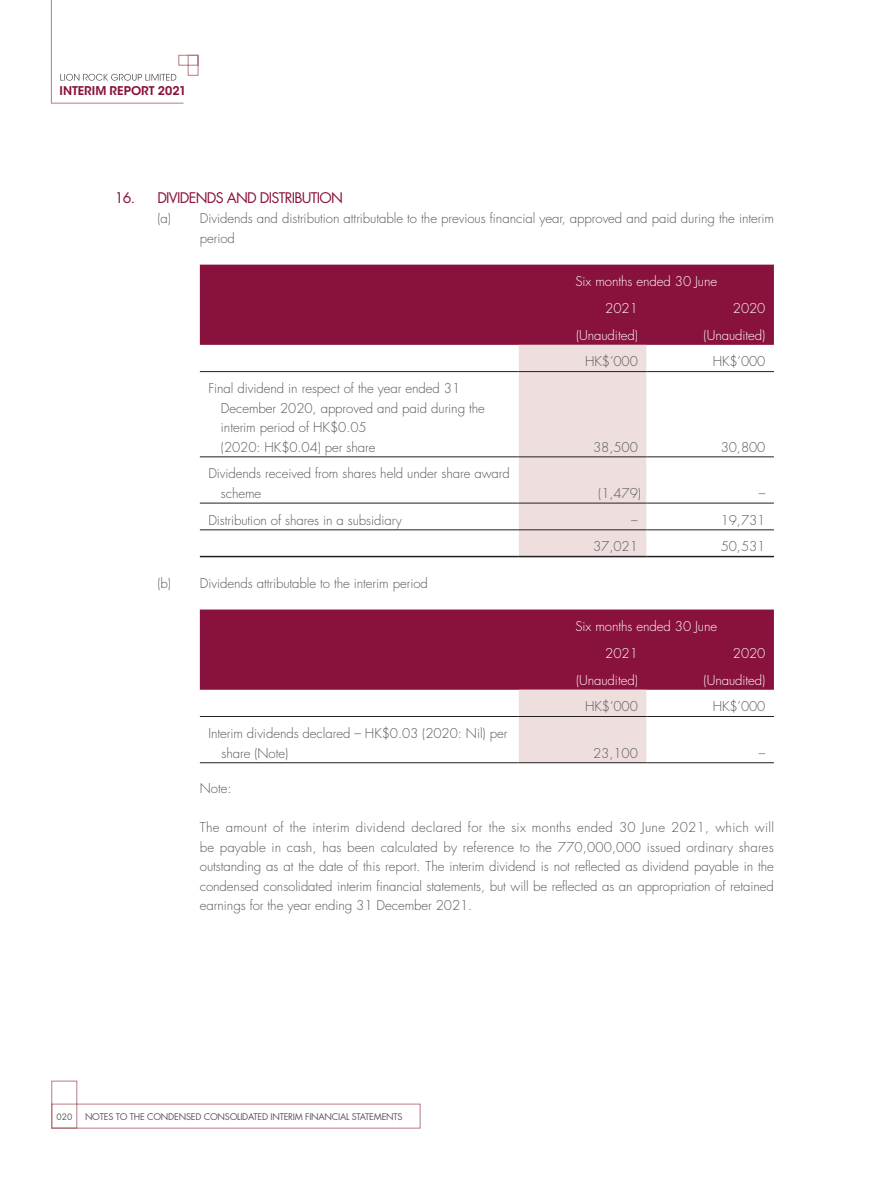
<style>
.page{position:relative;width:893px;height:1191px;background:#fff}
.page>*{position:absolute;margin:0;border:0;box-sizing:border-box;transform-origin:0 0}
.t1{font:14.25px "Futura Std";letter-spacing:-.05em;color:#89113d}
.t2{font:300 13.2px/19.5px "Futura Std";letter-spacing:-.005em;color:#57585a}
.t3{font:300 13.2px/26.7px "Futura Std";letter-spacing:-.005em;color:#fff}
.t4{font:600 12px "ITC Avant Garde Std";letter-spacing:.005em;color:#89113d}
.t5{font:9px "Futura Std";letter-spacing:-.025em;color:#57585a}
.t6{font:8.55px "Futura Std";color:#57585a}
</style>
<div class="page">
<svg style="left:51px;top:1080px;width:370px;height:48px"></svg>
<svg style="left:51px;top:0;width:148px;height:104px"></svg>
<div style="left:200px;top:265px;width:574px;height:80px;background:#89113d"></div>
<div style="left:519px;top:345px;width:127px;height:211px;background:#eedede"></div>
<hr style="left:200px;top:529px;width:319px;height:1px;background:#231f20">
<hr style="left:519px;top:529px;width:127px;height:1px;background:#231f20">
<hr style="left:646px;top:529px;width:128px;height:1px;background:#231f20">
<hr style="left:200px;top:556px;width:319px;height:1px;background:#231f20">
<hr style="left:519px;top:556px;width:127px;height:1px;background:#231f20">
<hr style="left:646px;top:556px;width:128px;height:1px;background:#231f20">
<hr style="left:200px;top:371px;width:319px;height:1px;background:#231f20">
<hr style="left:200px;top:456px;width:319px;height:1px;background:#231f20">
<hr style="left:200px;top:503px;width:319px;height:1px;background:#231f20">
<hr style="left:519px;top:371px;width:127px;height:1px;background:#231f20">
<hr style="left:519px;top:456px;width:127px;height:1px;background:#231f20">
<hr style="left:519px;top:503px;width:127px;height:1px;background:#231f20">
<hr style="left:646px;top:371px;width:128px;height:1px;background:#231f20">
<hr style="left:646px;top:456px;width:128px;height:1px;background:#231f20">
<hr style="left:646px;top:503px;width:128px;height:1px;background:#231f20">
<div style="left:200px;top:609px;width:574px;height:81px;background:#89113d"></div>
<div style="left:519px;top:690px;width:127px;height:72px;background:#eedede"></div>
<hr style="left:200px;top:716px;width:319px;height:1px;background:#231f20">
<hr style="left:200px;top:762px;width:319px;height:1px;background:#231f20">
<hr style="left:519px;top:716px;width:127px;height:1px;background:#231f20">
<hr style="left:519px;top:762px;width:127px;height:1px;background:#231f20">
<hr style="left:646px;top:716px;width:128px;height:1px;background:#231f20">
<hr style="left:646px;top:762px;width:128px;height:1px;background:#231f20">
<p class="t4" style="left:60px;top:83px;width:128px">INTERIM REPORT 2021</p>
<p class="t1" style="left:115px;top:189px;width:230px">16. DIVIDENDS AND DISTRIBUTION</p>
<p class="t2" style="left:200px;top:209px;width:576px;text-indent:-43px">(a) Dividends and distribution attributable to the previous financial year, approved and paid during the interim period</p>
<p class="t3" style="left:605px;top:268px;width:113px;text-indent:-30px">Six months ended 30 June<br>2021</p>
<p class="t3" style="left:733px;top:295px;width:34px">2020</p>
<p class="t2" style="left:221px;top:379px;width:266px;text-indent:-13px">Final dividend in respect of the year ended 31<br>December 2020, approved and paid during the interim period of HK$0.05<br>(2020: HK$0.04) per share</p>
<p class="t2" style="left:221px;top:464px;width:290px;text-indent:-13px">Dividends received from shares held under share award scheme</p>
<p class="t3" style="left:576px;top:322px;width:63px">(Unaudited)</p>
<p class="t3" style="left:704px;top:322px;width:63px">(Unaudited)</p>
<p class="t2" style="left:585px;top:352px;width:54px">HK$’000</p>
<p class="t2" style="left:713px;top:352px;width:54px">HK$’000</p>
<p class="t2" style="left:593px;top:437px;width:46px">38,500</p>
<p class="t2" style="left:721px;top:437px;width:46px">30,800</p>
<p class="t2" style="left:598px;top:484px;width:44px">(1,479)</p>
<p class="t2" style="left:759px;top:484px;width:8px">–</p>
<p class="t2" style="left:208px;top:510px;width:195px">Distribution of shares in a subsidiary</p>
<p class="t2" style="left:631px;top:510px;width:8px">–</p>
<p class="t2" style="left:721px;top:510px;width:46px">19,731</p>
<p class="t2" style="left:593px;top:537px;width:46px">37,021</p>
<p class="t2" style="left:721px;top:537px;width:46px">50,531</p>
<p class="t2" style="left:157px;top:573px;width:272px">(b) Dividends attributable to the interim period</p>
<p class="t3" style="left:605px;top:613px;width:113px;text-indent:-30px">Six months ended 30 June<br>2021</p>
<p class="t3" style="left:733px;top:640px;width:34px">2020</p>
<p class="t2" style="left:222px;top:724px;width:287px;text-indent:-13px">Interim dividends declared – HK$0.03 (2020: Nil) per share (Note)</p>
<p class="t3" style="left:576px;top:667px;width:63px">(Unaudited)</p>
<p class="t3" style="left:704px;top:667px;width:63px">(Unaudited)</p>
<p class="t2" style="left:585px;top:697px;width:54px">HK$’000</p>
<p class="t2" style="left:713px;top:697px;width:54px">HK$’000</p>
<p class="t2" style="left:593px;top:743px;width:46px">23,100</p>
<p class="t2" style="left:759px;top:743px;width:8px">–</p>
<p class="t2" style="left:200px;top:779px;width:33px">Note:</p>
<p class="t2" style="left:200px;top:818px;width:576px;text-align:justify">The amount of the interim dividend declared for the six months ended 30 June 2021, which will be payable in cash, has been calculated by reference to the 770,000,000 issued ordinary shares outstanding as at the date of this report. The interim dividend is not reflected as dividend payable in the condensed consolidated interim financial statements, but will be reflected as an appropriation of retained earnings for the year ending 31 December 2021.</p>
<p class="t6" style="left:57px;top:1111px;width:17px">020</p>
<p class="t5" style="left:85px;top:1111px;width:319px">NOTES TO THE CONDENSED CONSOLIDATED INTERIM FINANCIAL STATEMENTS</p>
</div>
